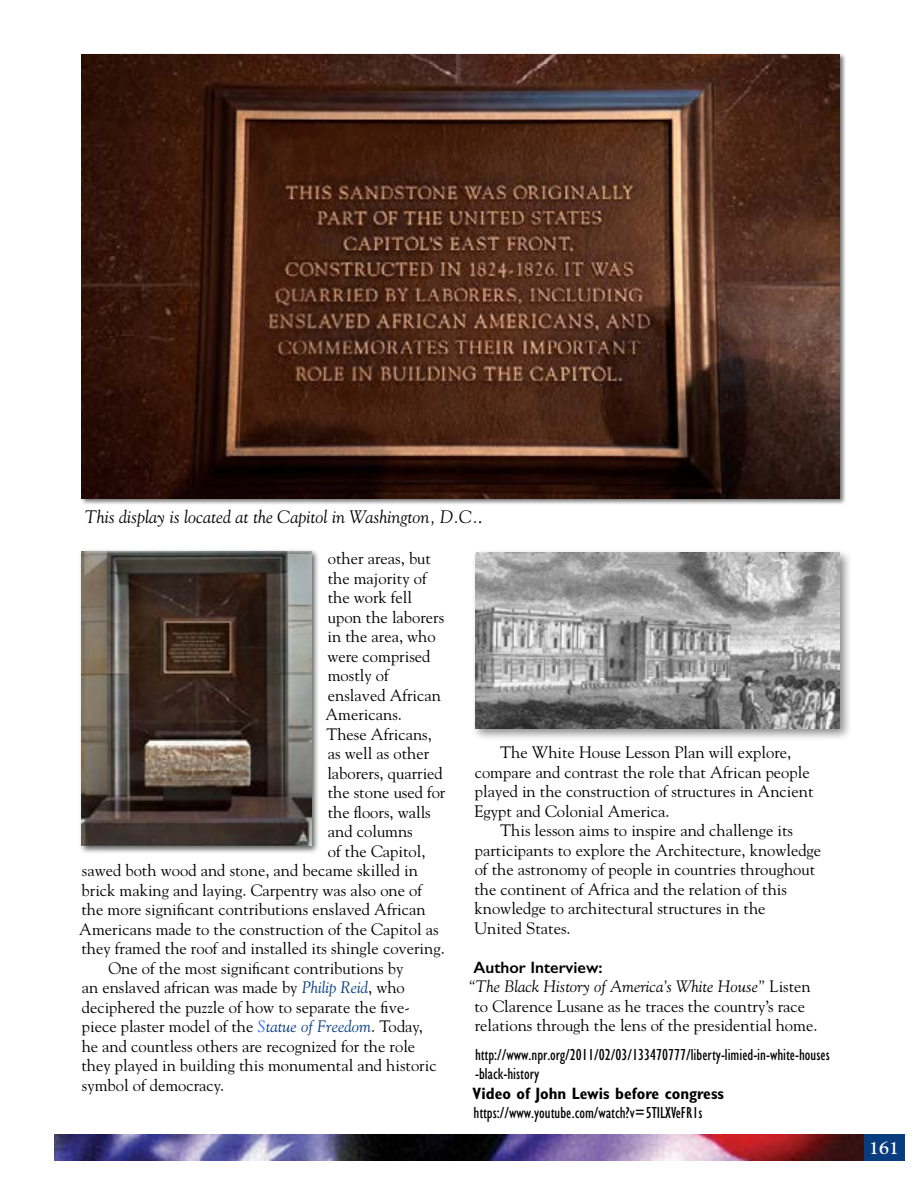
<style>
.page{position:relative;width:918px;height:1188px;background:#fff}
.page>*{position:absolute;margin:0;border:0;box-sizing:border-box;transform-origin:0 0}
.t1{font:italic 18px "Goudy";color:#000}
.t2{font:700 18px "Goudy";color:#fff}
.t3{font:16.5px/19.5px "Goudy";color:#000}
.t4{font:condensed 16.5px/19.5px "Gill Sans";color:#000}
.t5{font:700 condensed 16.5px "Gill Sans";color:#000}
.t6{font:600 16.5px "Gill Sans";color:#000}
.s1{font-family:"Minion Pro";font-style:normal}
.s2{font-style:italic;color:#073d7f}
.s3{font-style:italic;color:#36f}
.s4{font-style:italic}
</style>
<div class="page">
<div style="left:81px;top:53px;width:765px;height:452px;background:#000;opacity:.55"></div>
<img style="left:82px;top:54px;width:757px;height:444px">
<div style="left:471px;top:549px;width:381px;height:192px;background:#000;opacity:.45"></div>
<img style="left:475px;top:553px;width:365px;height:176px">
<div style="left:79px;top:549px;width:240px;height:304px;background:#000;opacity:.65"></div>
<img style="left:82px;top:551px;width:229px;height:295px">
<img style="left:54px;top:1134px;width:810px;height:27px">
<div style="left:864px;top:1134px;width:40px;height:27px;background:#073d7f"></div>
<p class="t1" style="left:85px;top:506px;width:399px">This display is located at the Capitol in Washington, D.C.<span class="s1">.</span></p>
<p class="t3" style="left:328px;top:548px;width:105px">other areas, but</p>
<p class="t3" style="left:328px;top:568px;width:100px">the majority of</p>
<p class="t3" style="left:328px;top:587px;width:86px">the work fell</p>
<p class="t3" style="left:328px;top:607px;width:118px">upon the laborers</p>
<p class="t3" style="left:328px;top:626px;width:110px">in the area, who</p>
<p class="t3" style="left:327px;top:646px;width:105px">were comprised</p>
<p class="t3" style="left:328px;top:665px;width:62px">mostly of</p>
<p class="t3" style="left:328px;top:685px;width:115px">enslaved African</p>
<p class="t3" style="left:325px;top:704px;width:78px">Americans.</p>
<p class="t3" style="left:326px;top:724px;width:107px">These Africans,</p>
<p class="t3" style="left:328px;top:743px;width:103px">as well as other</p>
<p class="t3" style="left:327px;top:763px;width:117px">laborers, quarried</p>
<p class="t3" style="left:328px;top:782px;width:119px">the stone used for</p>
<p class="t3" style="left:328px;top:802px;width:105px">the floors, walls</p>
<p class="t3" style="left:328px;top:821px;width:86px">and columns</p>
<p class="t3" style="left:328px;top:841px;width:99px">of the Capitol,</p>
<p class="t3" style="left:82px;top:860px;width:338px">sawed both wood and stone, and became skilled in</p>
<p class="t3" style="left:82px;top:880px;width:342px">brick making and laying. Carpentry was also one of</p>
<p class="t3" style="left:81px;top:899px;width:346px">the more significant contributions enslaved African</p>
<p class="t3" style="left:79px;top:919px;width:361px">Americans made to the construction of the Capitol as</p>
<p class="t3" style="left:81px;top:938px;width:365px">they framed the roof and installed its shingle covering.</p>
<p class="t3" style="left:108px;top:958px;width:297px">One of the most significant contributions by</p>
<p class="t3" style="left:82px;top:977px;width:325px">an enslaved african was made by <span class="s2">Philip Reid</span>, who</p>
<p class="t3" style="left:82px;top:997px;width:330px">deciphered the puzzle of how to separate the five-</p>
<p class="t3" style="left:82px;top:1016px;width:342px">piece plaster model of the <span class="s3">S</span><span class="s2">tatue of Freedom</span>. Today,</p>
<p class="t3" style="left:82px;top:1036px;width:335px">he and countless others are recognized for the role</p>
<p class="t3" style="left:81px;top:1055px;width:357px">they played in building this monumental and historic</p>
<p class="t3" style="left:82px;top:1075px;width:144px">symbol of democracy.</p>
<p class="t3" style="left:474px;top:742px;width:341px;text-indent:26px">The White House Lesson Plan will explore, compare and contrast the role that African people played in the construction of structures in Ancient Egypt and Colonial America.</p>
<p class="t3" style="left:474px;top:820px;width:348px;text-indent:26px">This lesson aims to inspire and challenge its participants to explore the Architecture, knowledge of the astronomy of people in countries throughout the continent of Africa and the relation of this knowledge to architectural structures in the<br>United States.</p>
<p class="t6" style="left:474px;top:957px;width:131px">Author Interview:</p>
<p class="t3" style="left:468px;top:976px;width:351px;text-align:center"><span class="s4">“The Black History of America’s White House”</span> Listen to Clarence Lusane as he traces the country’s race relations through the lens of the presidential home.</p>
<p class="t4" style="left:475px;top:1045px;width:356px">http://www.npr.org/2011/02/03/133470777/liberty-limied-in-white-houses -black-history</p>
<p class="t5" style="left:473px;top:1083px;width:253px">Video of John Lewis before congress</p>
<p class="t4" style="left:473px;top:1103px;width:230px">https://www.youtube.com/watch?v=5TILXVeFR1s</p>
<p class="t2" style="left:869px;top:1137px;width:32px">161</p>
</div>
